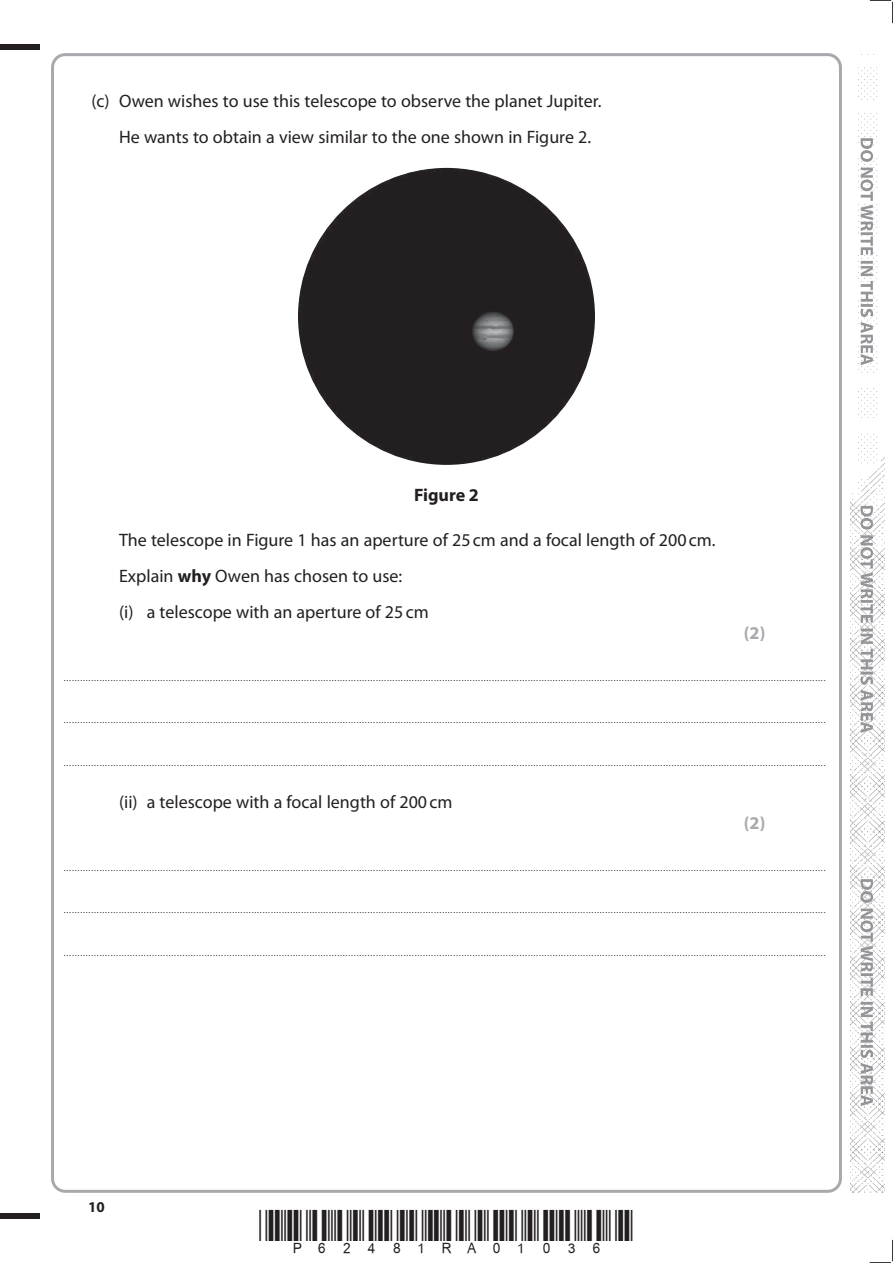
<style>
.page{position:relative;width:893px;height:1263px;background:#fff}
.page>*{position:absolute;margin:0;border:0;box-sizing:border-box;transform-origin:0 0}
.t1{font:18px/36px "Myriad Pro";color:#231f20}
.t2{font:700 18px "Myriad Pro";color:#231f20}
.t3{font:700 18px "Myriad Pro";color:#a8a9ad}
.t4{font:700 15px "Myriad Pro";color:#231f20}
.t5{font:9px "Myriad Pro";color:#231f20}
.s1{font-weight:700}
</style>
<div class="page">
<div style="left:0;top:44px;width:40px;height:5px;background:#231f20"></div>
<div style="left:0;top:1214px;width:40px;height:5px;background:#231f20"></div>
<svg style="left:870px;top:0;width:23px;height:23px"></svg>
<svg style="left:870px;top:1240px;width:23px;height:23px"></svg>
<img style="left:850px;top:54px;width:34px;height:1139px">
<svg style="left:860px;top:138px;width:13px;height:968px"></svg>
<div style="left:298px;top:168px;width:297px;height:297px;background:#231f20;border-radius:148px"></div>
<h1 class="t1" style="left:119px;top:83px;width:484px;text-indent:-28px">(c) Owen wishes to use this telescope to observe the planet Jupiter.<br>He wants to obtain a view similar to the one shown in Figure 2.</h1>
<h1 class="t2" style="left:414px;top:484px;width:66px">Figure 2</h1>
<h1 class="t1" style="left:119px;top:522px;width:598px">The telescope in Figure 1 has an aperture of 25cm and a focal length of 200cm.<br>Explain <span class="s1">why</span> Owen has chosen to use:<br>(i) a telescope with an aperture of 25cm</h1>
<h1 class="t3" style="left:744px;top:621px;width:23px">(2)</h1>
<p class="t5" style="left:64px;top:673px;width:763px">....................................................................................................................................................................................................................................................................................</p>
<p class="t5" style="left:64px;top:715px;width:763px">....................................................................................................................................................................................................................................................................................</p>
<p class="t5" style="left:64px;top:757px;width:763px">....................................................................................................................................................................................................................................................................................</p>
<h1 class="t1" style="left:119px;top:784px;width:335px">(ii) a telescope with a focal length of 200cm</h1>
<h1 class="t3" style="left:744px;top:811px;width:23px">(2)</h1>
<p class="t5" style="left:64px;top:863px;width:763px">....................................................................................................................................................................................................................................................................................</p>
<p class="t5" style="left:64px;top:905px;width:763px">....................................................................................................................................................................................................................................................................................</p>
<p class="t5" style="left:64px;top:947px;width:763px">....................................................................................................................................................................................................................................................................................</p>
<h2 class="t4" style="left:88px;top:1197px;width:18px">10</h2>
</div>
